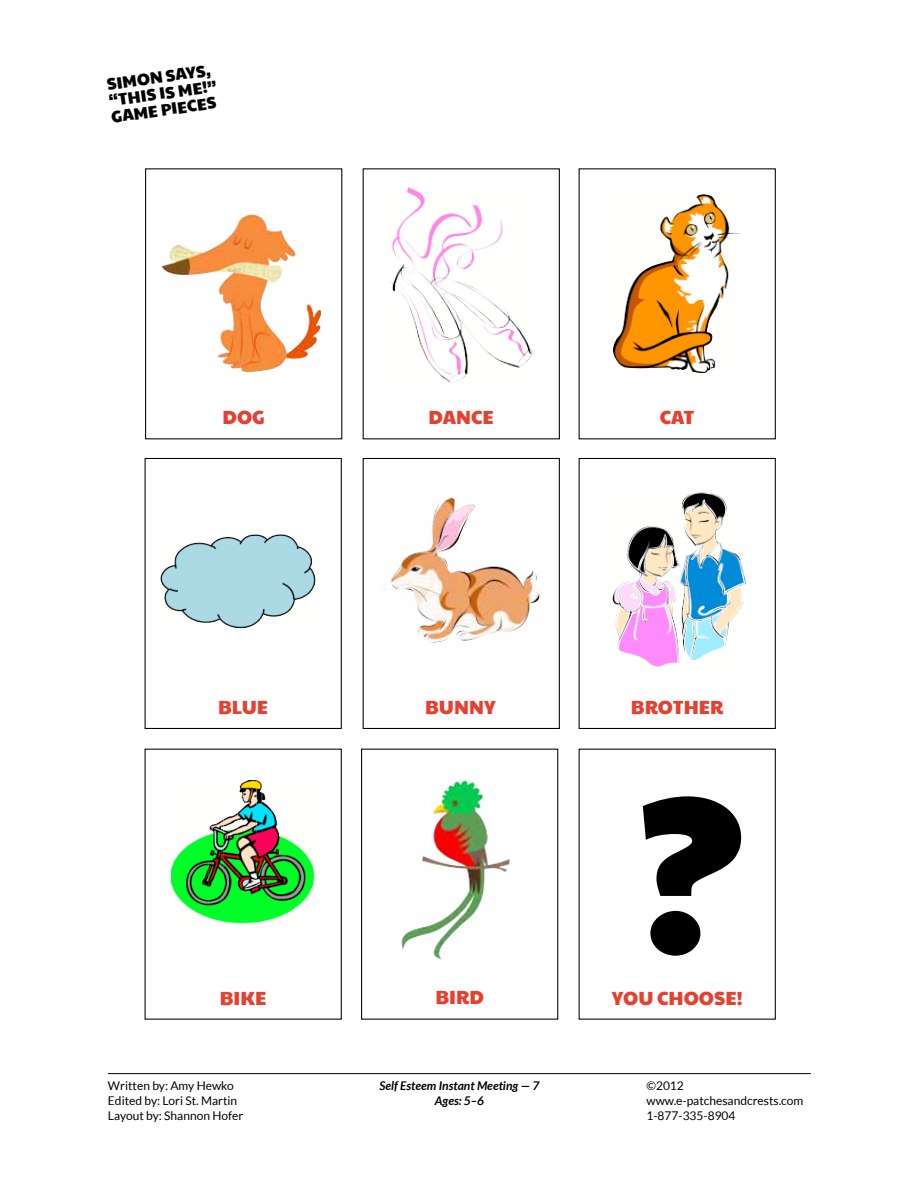
<style>
.page{position:relative;width:918px;height:1188px;background:#fff}
.page>*{position:absolute;margin:0;border:0;box-sizing:border-box;transform-origin:0 0}
.t1{font:221.7px "Paytone One";color:#000}
.t2{font:19.05px "Paytone One";color:#e44131}
.t3{font:16.5px/16.5px "Paytone One";color:#000;text-align:justify}
.t4{font:12px/15px "Lato";color:#000}
.t5{font:italic 700 12px/15px "Lato";color:#000;text-align:center}
</style>
<div class="page">
<hr style="left:108px;top:1073px;width:703px;height:1px;background:#000">
<div style="left:361px;top:749px;width:197px;height:271px;border:1px solid #000"></div>
<div style="left:579px;top:458px;width:197px;height:271px;border:1px solid #000"></div>
<div style="left:145px;top:458px;width:197px;height:271px;border:1px solid #000"></div>
<div style="left:363px;top:458px;width:197px;height:271px;border:1px solid #000"></div>
<img style="left:171px;top:781px;width:144px;height:143px">
<img style="left:402px;top:781px;width:108px;height:179px">
<img style="left:160px;top:534px;width:156px;height:95px">
<img style="left:612px;top:492px;width:134px;height:175px">
<img style="left:382px;top:497px;width:158px;height:146px">
<img style="left:613px;top:194px;width:128px;height:180px">
<img style="left:389px;top:187px;width:144px;height:196px">
<img style="left:162px;top:214px;width:160px;height:159px">
<h3 class="t3" style="left:106px;top:76px;width:110px;rotate:-8deg">SIMONSA YS, “THISISME !” GAME PIECES</h3>
<h2 class="t2" style="left:223px;top:402px;width:44px">DO G</h2>
<h2 class="t2" style="left:429px;top:402px;width:67px">DANCE</h2>
<h2 class="t2" style="left:660px;top:402px;width:36px">CAT</h2>
<h2 class="t2" style="left:218px;top:692px;width:52px">BLUE</h2>
<h2 class="t2" style="left:425px;top:692px;width:72px">BUNNY</h2>
<h2 class="t2" style="left:631px;top:692px;width:89px">BROTHER</h2>
<h2 class="t2" style="left:220px;top:983px;width:48px">BIKE</h2>
<h2 class="t2" style="left:435px;top:982px;width:26px">BIRD</h2>
<h1 class="t1" style="left:634px;top:697px;width:113px">?</h1>
<h2 class="t2" style="left:638px;top:983px;width:46px">U CHOO</h2>
<h2 class="t2" style="left:714px;top:983px;width:30px">SE!</h2>
<h2 class="t2" style="left:612px;top:983px;width:14px">YO</h2>
<p class="t4" style="left:108px;top:1079px;width:137px">Written by: Amy Hewko<br>Edited by: Lori St. Martin<br>Layout by: Shannon Hofer</p>
<p class="t5" style="left:379px;top:1079px;width:161px">Self Esteem Instant Meeting — 7<br>Ages: 5–6</p>
<p class="t4" style="left:646px;top:1079px;width:158px">©2012 www.e-patchesandcrests.com<br>1-877-335-8904</p>
</div>
